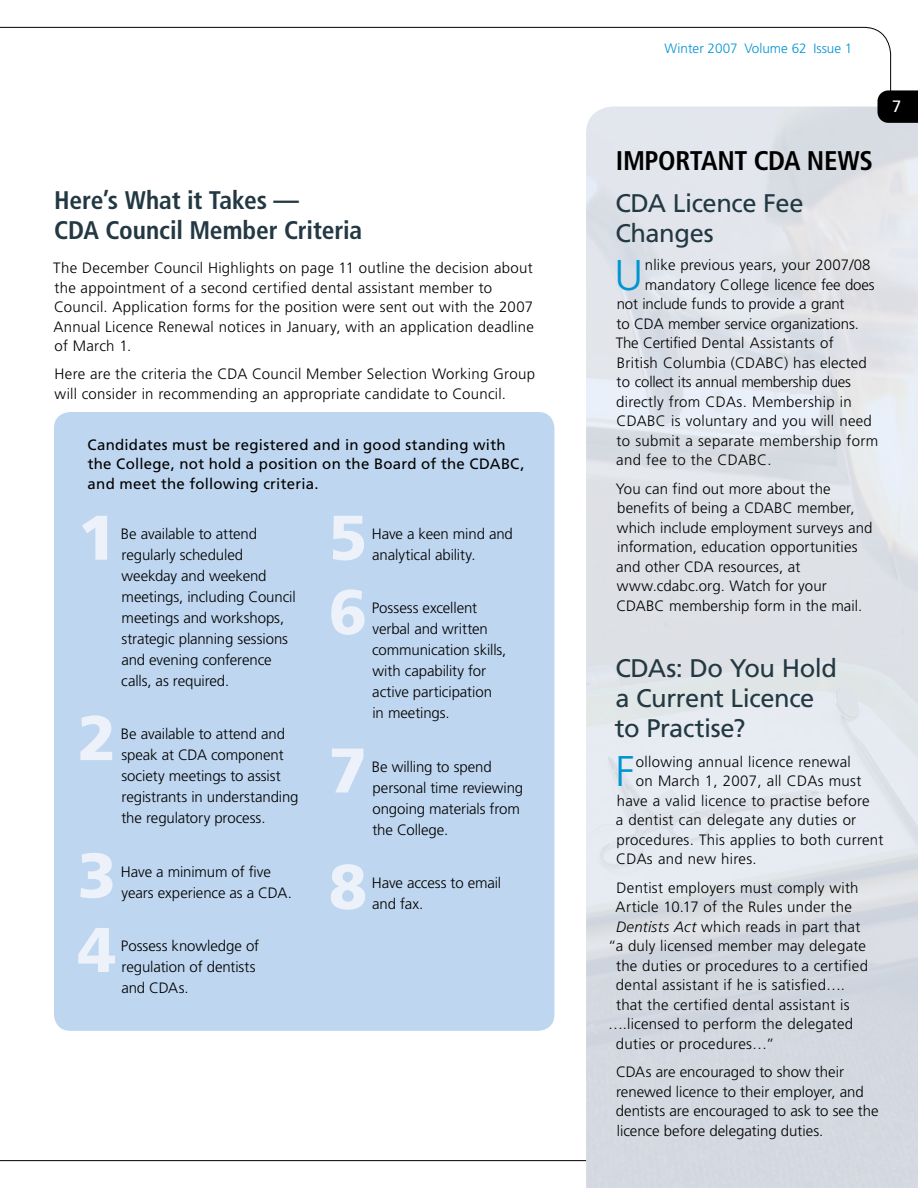
<style>
.page{position:relative;width:918px;height:1188px;background:#fff}
.page>*{position:absolute;margin:0;border:0;box-sizing:border-box;transform-origin:0 0}
.t1{font:900 63px "Frutiger";color:#edf2fa}
.t2{font:300 42.9px "Frutiger";color:#0094d3}
.t3{font:700 condensed 27px "Frutiger";letter-spacing:-.015em;color:#000}
.t4{font:25.5px/30px "Frutiger";letter-spacing:-.015em;color:#233842}
.t5{font:700 condensed 25.5px/30px "Frutiger";letter-spacing:-.01em;color:#233842}
.t6{font:300 15px/19.5px "Frutiger";letter-spacing:.01em;color:#000}
.t7{font:300 15px/21px "Frutiger";letter-spacing:-.01em;color:#000}
.t8{font:15px/19.5px "Frutiger";letter-spacing:.02em;color:#000}
.t9{font:300 15px "Frutiger";letter-spacing:-.02em;color:#000}
.t10{font:300 13.5px "Frutiger";color:#0094d3}
.s1{font-style:italic}
</style>
<div class="page">
<div style="left:54px;top:412px;width:500px;height:619px;background:#bed6ef;border-radius:16px"></div>
<svg style="left:878px;top:90px;width:40px;height:33px"></svg>
<h3 class="t5" style="left:54px;top:185px;width:310px">Here’s What it Takes —<br>CDA Council Member Criteria</h3>
<p class="t6" style="left:53px;top:258px;width:482px">The December Council Highlights on page 11 outline the decision about the appointment of a second certified dental assistant member to Council. Application forms for the position were sent out with the 2007<br>Annual Licence Renewal notices in January, with an application deadline of March 1.</p>
<p class="t6" style="left:54px;top:364px;width:482px">Here are the criteria the CDA Council Member Selection Working Group will consider in recommending an appropriate candidate to Council.</p>
<p class="t8" style="left:88px;top:435px;width:439px">Candidates must be registered and in good standing with the College, not hold a position on the Board of the CDABC, and meet the following criteria.</p>
<h1 class="t1" style="left:78px;top:500px;width:40px">1</h1>
<p class="t7" style="left:121px;top:523px;width:176px">Be available to attend regularly scheduled weekday and weekend meetings, including Council meetings and workshops, strategic planning sessions and evening conference calls, as required.</p>
<h1 class="t1" style="left:78px;top:700px;width:40px">2</h1>
<h1 class="t1" style="left:329px;top:500px;width:40px">5</h1>
<p class="t7" style="left:372px;top:523px;width:143px">Have a keen mind and analytical ability.</p>
<h1 class="t1" style="left:329px;top:574px;width:40px">6</h1>
<p class="t6" style="left:372px;top:597px;width:136px;line-height:21px">Possess excellent verbal and written communication skills, with capability for active participation in meetings.</p>
<p class="t7" style="left:121px;top:723px;width:179px">Be available to attend and speak at CDA component society meetings to assist registrants in understanding the regulatory process.</p>
<h1 class="t1" style="left:329px;top:732px;width:40px">7</h1>
<p class="t6" style="left:372px;top:756px;width:153px;line-height:21px">Be willing to spend personal time reviewing ongoing materials from the College.</p>
<h1 class="t1" style="left:329px;top:849px;width:40px">8</h1>
<h1 class="t1" style="left:78px;top:837px;width:40px">3</h1>
<p class="t7" style="left:121px;top:861px;width:172px">Have a minimum of five years experience as a CDA.</p>
<p class="t7" style="left:372px;top:872px;width:131px">Have access to email and fax.</p>
<h1 class="t1" style="left:78px;top:912px;width:40px">4</h1>
<p class="t6" style="left:121px;top:935px;width:140px;line-height:21px">Possess knowledge of regulation of dentists and CDAs.</p>
<p class="t10" style="left:665px;top:40px;width:189px">Winter 2007 Volume 62 Issue 1</p>
<h3 class="t3" style="left:616px;top:145px;width:75px">Important</h3>
<h3 class="t3" style="left:754px;top:145px;width:17px">cda</h3>
<h3 class="t3" style="left:807px;top:145px;width:65px">news</h3>
<h3 class="t4" style="left:615px;top:188px;width:190px">CDA Licence Fee<br>Changes</h3>
<h2 class="t2" style="left:615px;top:251px;width:30px">U</h2>
<p class="t6" style="left:645px;top:255px;width:227px">nlike previous years, your 2007/08</p>
<p class="t6" style="left:645px;top:275px;width:231px">mandatory College licence fee does</p>
<p class="t7" style="left:617px;top:294px;width:229px">not include funds to provide a grant</p>
<p class="t7" style="left:617px;top:313px;width:244px">to CDA member service organizations.</p>
<p class="t6" style="left:616px;top:333px;width:220px">The Certified Dental Assistants of</p>
<p class="t6" style="left:617px;top:353px;width:251px">British Columbia (CDABC) has elected</p>
<p class="t9" style="left:617px;top:374px;width:236px">to collect its annual membership dues</p>
<p class="t6" style="left:616px;top:392px;width:237px">directly from CDAs. Membership in</p>
<p class="t6" style="left:616px;top:411px;width:257px">CDABC is voluntary and you will need</p>
<p class="t6" style="left:617px;top:431px;width:263px">to submit a separate membership form</p>
<p class="t6" style="left:616px;top:450px;width:157px">and fee to the CDABC.</p>
<p class="t6" style="left:616px;top:479px;width:258px">You can find out more about the benefits of being a CDABC member, which include employment surveys and information, education opportunities and other CDA resources, at www.cdabc.org. Watch for your CDABC membership form in the mail.</p>
<h3 class="t4" style="left:615px;top:653px;width:224px">CDAs: Do You Hold a Current Licence to Practise?</h3>
<h2 class="t2" style="left:616px;top:747px;width:21px">F</h2>
<p class="t6" style="left:636px;top:752px;width:217px">ollowing annual licence renewal</p>
<p class="t6" style="left:636px;top:771px;width:227px">on March 1, 2007, all CDAs must</p>
<p class="t6" style="left:617px;top:791px;width:254px">have a valid licence to practise before</p>
<p class="t6" style="left:616px;top:810px;width:242px">a dentist can delegate any duties or</p>
<p class="t6" style="left:616px;top:830px;width:269px">procedures. This applies to both current</p>
<p class="t6" style="left:616px;top:849px;width:142px">CDAs and new hires.</p>
<p class="t6" style="left:617px;top:878px;width:244px">Dentist employers must comply with</p>
<p class="t6" style="left:616px;top:897px;width:238px">Article 10.17 of the Rules under the</p>
<p class="t6" style="left:616px;top:917px;width:246px"><span class="s1">Dentists Act</span> which reads in part that</p>
<p class="t6" style="left:608px;top:936px;width:259px">“a duly licensed member may delegate</p>
<p class="t6" style="left:616px;top:956px;width:254px">the duties or procedures to a certified</p>
<p class="t6" style="left:616px;top:975px;width:231px">dental assistant if he is satisfied….</p>
<p class="t6" style="left:616px;top:995px;width:235px">that the certified dental assistant is</p>
<p class="t6" style="left:608px;top:1014px;width:247px">….licensed to perform the delegated</p>
<p class="t6" style="left:616px;top:1034px;width:160px">duties or procedures…”</p>
<p class="t6" style="left:616px;top:1062px;width:264px">CDAs are encouraged to show their renewed licence to their employer, and dentists are encouraged to ask to see the licence before delegating duties.</p>
</div>
